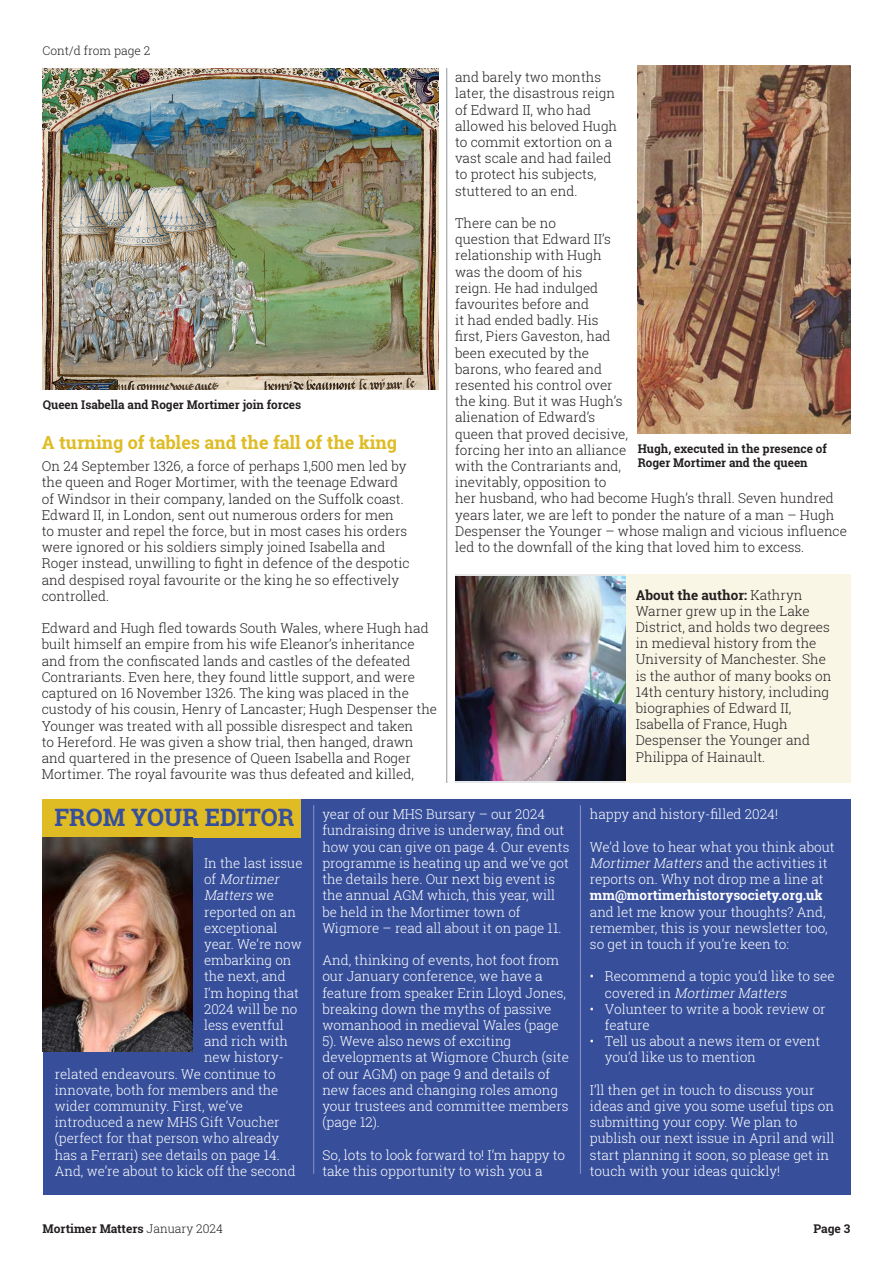
<style>
.page{position:relative;width:893px;height:1263px;background:#fff}
.page>*{position:absolute;margin:0;border:0;box-sizing:border-box;transform-origin:0 0}
.t1{font:700 24px "Roboto Slab";color:#374f9b}
.t2{font:700 18px "Roboto Slab";color:#dfbb24}
.t3{font:300 13.5px/16.2px "Roboto Slab";color:#231f20}
.t4{font:300 13.5px/16.2px "Roboto Slab";color:#fff}
.t5{font:italic 300 13.5px "Roboto Slab";color:#fff}
.t6{font:700 12px/14.4px "Roboto Slab";color:#231f20}
.t7{font:300 12px "Roboto Slab";color:#231f20}
.s1{font-weight:700}
.s2{font-style:normal}
.s3{font-style:italic}
.s4{font-weight:300}
</style>
<div class="page">
<div style="left:43px;top:799px;width:808px;height:396px;background:#374f9b"></div>
<div style="left:43px;top:799px;width:258px;height:38px;background:#dfbb24"></div>
<img style="left:43px;top:68px;width:396px;height:322px">
<img style="left:638px;top:65px;width:212px;height:369px">
<div style="left:455px;top:574px;width:395px;height:209px;background:#faf6e6"></div>
<svg style="left:455px;top:574px;width:170px;height:209px"></svg>
<img style="left:455px;top:577px;width:170px;height:203px">
<img style="left:43px;top:837px;width:150px;height:214px">
<hr style="left:446px;top:68px;width:1px;height:715px;background:#939598">
<hr style="left:580px;top:805px;width:1px;height:369px;background:#9193c4">
<hr style="left:313px;top:805px;width:1px;height:369px;background:#9193c4">
<p class="t7" style="left:43px;top:43px;width:109px">Cont/d from page 2</p>
<p class="t6" style="left:43px;top:398px;width:260px">Queen Isabella and Roger Mortimer join forces</p>
<p class="t2" style="left:42px;top:430px;width:357px">A turning of tables and the fall of the king</p>
<p class="t3" style="left:42px;top:458px;width:369px">On 24 September 1326, a force of perhaps 1,500 men led by the queen and Roger Mortimer, with the teenage Edward of Windsor in their company, landed on the Suffolk coast.<br>Edward II, in London, sent out numerous orders for men<br>to muster and repel the force, but in most cases his orders were ignored or his soldiers simply joined Isabella and Roger instead, unwilling to fight in defence of the despotic and despised royal favourite or the king he so effectively controlled.</p>
<p class="t3" style="left:42px;top:620px;width:397px">Edward and Hugh fled towards South Wales, where Hugh had built himself an empire from his wife Eleanor’s inheritance and from the confiscated lands and castles of the defeated Contrariants. Even here, they found little support, and were captured on 16 November 1326. The king was placed in the custody of his cousin, Henry of Lancaster; Hugh Despenser the Younger was treated with all possible disrespect and taken<br>to Hereford. He was given a show trial, then hanged, drawn and quartered in the presence of Queen Isabella and Roger Mortimer. The royal favourite was thus defeated and killed,</p>
<p class="t3" style="left:455px;top:69px;width:164px">and barely two months later, the disastrous reign of Edward II, who had allowed his beloved Hugh to commit extortion on a vast scale and had failed to protect his subjects, stuttered to an end.</p>
<p class="t3" style="left:455px;top:215px;width:393px">There can be no<br>question that Edward II’s<br>relationship with Hugh<br>was the doom of his<br>reign. He had indulged<br>favourites before and<br>it had ended badly. His<br>first, Piers Gaveston, had<br>been executed by the<br>barons, who feared and<br>resented his control over<br>the king. But it was Hugh’s<br>alienation of Edward’s<br>queen that proved decisive,<br>forcing her into an alliance<br>with the Contrariants and,<br>inevitably, opposition to<br>her husband, who had become Hugh’s thrall. Seven hundred years later, we are left to ponder the nature of a man – Hugh<br>Despenser the Younger – whose malign and vicious influence led to the downfall of the king that loved him to excess.</p>
<p class="t6" style="left:638px;top:441px;width:191px">Hugh, executed in the presence of<br>Roger Mortimer and the queen</p>
<p class="t3" style="left:636px;top:586px;width:197px"><span class="s1">About the author:</span> Kathryn<br>Warner grew up in the Lake<br>District, and holds two degrees in medieval history from the<br>University of Manchester. She is the author of many books on<br>14th century history, including biographies of Edward II,<br>Isabella of France, Hugh<br>Despenser the Younger and<br>Philippa of Hainault.</p>
<p class="t1" style="left:54px;top:801px;width:241px">FROM YOUR EDITOR</p>
<p class="t4" style="left:204px;top:854px;width:100px">In the last issue</p>
<p class="t5" style="left:204px;top:870px;width:80px"><span class="s2">o f</span> Mortimer</p>
<p class="t5" style="left:204px;top:886px;width:71px">Matters <span class="s2">w e</span></p>
<p class="t4" style="left:204px;top:903px;width:93px">reported on an</p>
<p class="t4" style="left:204px;top:919px;width:75px">exceptional</p>
<p class="t4" style="left:204px;top:935px;width:99px">year. We’re now</p>
<p class="t4" style="left:204px;top:952px;width:89px">embarking on</p>
<p class="t4" style="left:204px;top:968px;width:83px">the next, and</p>
<p class="t4" style="left:204px;top:984px;width:96px">I’m hoping that</p>
<p class="t4" style="left:204px;top:1000px;width:95px">2024 will be no</p>
<p class="t4" style="left:204px;top:1016px;width:81px">less eventful</p>
<p class="t4" style="left:204px;top:1033px;width:85px">and rich with</p>
<p class="t4" style="left:204px;top:1049px;width:81px">new history-</p>
<p class="t4" style="left:55px;top:1065px;width:222px">related endeavours. We continue to</p>
<p class="t4" style="left:55px;top:1081px;width:225px">innovate, both for members and the</p>
<p class="t4" style="left:55px;top:1097px;width:190px">wider community. First, we’ve</p>
<p class="t4" style="left:55px;top:1114px;width:226px">introduced a new MHS Gift Voucher</p>
<p class="t4" style="left:55px;top:1130px;width:226px">(perfect for that person who already</p>
<p class="t4" style="left:55px;top:1146px;width:227px">has a Ferrari) see details on page 14.</p>
<p class="t4" style="left:55px;top:1162px;width:242px">And, we’re about to kick off the second</p>
<p class="t4" style="left:322px;top:806px;width:249px">year of our MHS Bursary – our 2024 fundraising drive is underway, find out how you can give on page 4. Our events programme is heating up and we’ve got the details here. Our next big event is the annual AGM which, this year, will be held in the Mortimer town of Wigmore – read all about it on page 11.</p>
<p class="t4" style="left:322px;top:952px;width:248px">And, thinking of events, hot foot from our January conference, we have a feature from speaker Erin Lloyd Jones, breaking down the myths of passive womanhood in medieval Wales (page<br>5). Weve also news of exciting developments at Wigmore Church (site of our AGM) on page 9 and details of new faces and changing roles among your trustees and committee members (page 12).</p>
<p class="t4" style="left:322px;top:1146px;width:244px">So, lots to look forward to! I’m happy to take this opportunity to wish you a</p>
<p class="t4" style="left:590px;top:806px;width:190px">happy and history-filled 2024!</p>
<p class="t4" style="left:590px;top:838px;width:246px">We’d love to hear what you think about <span class="s3">MortimerMatters</span> and the activities it reports on. Why not drop me a line at <span class="s1">mm@mortimerhistorysociety.org.uk </span>and let me know your thoughts? And, remember, this is your newsletter too, so get in touch if you’re keen to:</p>
<p class="t4" style="left:590px;top:968px;width:246px">• Recommend a topic you’d like to see</p>
<p class="t5" style="left:605px;top:983px;width:186px"><span class="s2">c o v e r e d i n</span> MortimerMatters</p>
<p class="t4" style="left:590px;top:1000px;width:237px">• Volunteer to write a book review or</p>
<p class="t4" style="left:605px;top:1016px;width:46px">feature</p>
<p class="t4" style="left:590px;top:1033px;width:232px">• Tell us about a news item or event</p>
<p class="t4" style="left:605px;top:1049px;width:153px">you’d like us to mention</p>
<p class="t4" style="left:590px;top:1081px;width:246px">I’ll then get in touch to discuss your ideas and give you some useful tips on submitting your copy. We plan to publish our next issue in April and will start planning it soon, so please get in touch with your ideas quickly!</p>
<p class="t6" style="left:43px;top:1221px;width:182px">Mortimer Matters <span class="s4">January 2024</span></p>
<p class="t6" style="left:813px;top:1221px;width:38px">Page 3</p>
</div>
